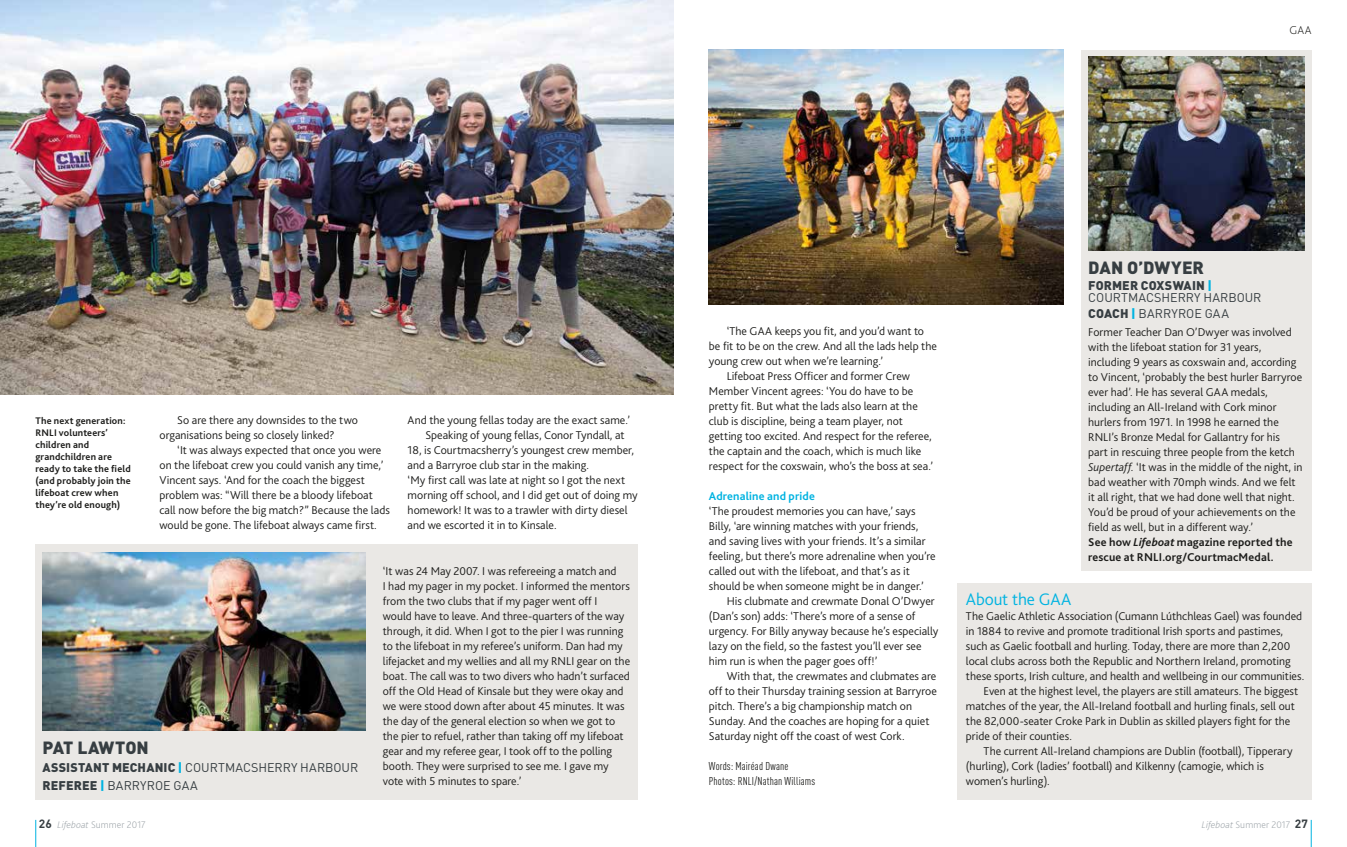
<style>
.page{position:relative;width:1347px;height:847px;background:#fff}
.page>*{position:absolute;margin:0;border:0;box-sizing:border-box;transform-origin:0 0}
.t1{font:900 17.5px "DINOT";color:#373e42}
.t2{font:300 17.5px "Bliss 2";letter-spacing:-.005em;color:#00b3e1}
.t3{font:12.5px/12.2px "DINOT";color:#373e42}
.t4{font:300 11.88px/15px "Bliss 2";color:#1d1d1b}
.t5{font:700 11.88px "Bliss 2";letter-spacing:.01em;color:#00b3e1}
.t6{font:200 11.88px "Bliss 2";color:#1d1d1b}
.t7{font:condensed 11.25px/15px "DINOT";letter-spacing:.01em;color:#1d1d1b}
.t8{font:700 10px/12px "Bliss 2";letter-spacing:.015em;color:#1d1d1b}
.t9{font:200 10px "Bliss 2";letter-spacing:.01em;color:#9da4a9}
.s1{font-weight:900}
.s2{font-weight:900;color:#00b3e1}
.s3{font-style:italic}
.s4{font-weight:700}
.s5{font-weight:700;font-style:italic}
.s6{font-family:"DINOT";font-weight:700;font-size:11.88px;color:#373e42}
</style>
<div class="page">
<svg style="left:35px;top:820px;width:1px;height:27px"></svg>
<svg style="left:1310px;top:820px;width:1px;height:27px"></svg>
<div style="left:957px;top:583px;width:354px;height:217px;background:#eae8e5"></div>
<img style="left:0;top:0;width:673px;height:395px">
<div style="left:1081px;top:50px;width:230px;height:520px;background:#eae8e5"></div>
<img style="left:1088px;top:57px;width:216px;height:193px">
<div style="left:35px;top:545px;width:603px;height:255px;background:#eae8e5"></div>
<img style="left:43px;top:553px;width:323px;height:177px">
<img style="left:709px;top:50px;width:354px;height:255px">
<p class="t6" style="left:1289px;top:23px;width:23px">GAA</p>
<p class="t8" style="left:35px;top:414px;width:97px">The next generation:<br>RNLI volunteers’ children and grandchildren are ready to take the field (and probably join the lifeboat crew when they’re old enough)</p>
<p class="t4" style="left:159px;top:412px;width:200px;text-indent:18px">So are there any downsides to the two organisations being so closely linked?</p>
<p class="t4" style="left:159px;top:442px;width:232px;text-indent:18px">‘It was always expected that once you were on the lifeboat crew you could vanish any time,’ Vincent says. ‘And for the coach the biggest problem was: “Will there be a bloody lifeboat call now before the big match?” Because the lads would be gone. The lifeboat always came first.</p>
<p class="t4" style="left:407px;top:413px;width:224px">And the young fellas today are the exact same.’</p>
<p class="t4" style="left:425px;top:428px;width:201px">Speaking of young fellas, Conor Tyndall, at</p>
<p class="t4" style="left:407px;top:443px;width:228px">18, is Courtmacsherry’s youngest crew member,</p>
<p class="t4" style="left:407px;top:458px;width:183px">and a Barryroe club star in the making.</p>
<p class="t4" style="left:407px;top:473px;width:219px">‘My first call was late at night so I got the next</p>
<p class="t4" style="left:407px;top:488px;width:231px">morning off school, and I did get out of doing my</p>
<p class="t4" style="left:407px;top:503px;width:221px">homework! It was to a trawler with dirty diesel</p>
<p class="t4" style="left:407px;top:518px;width:150px">and we escorted it in to Kinsale.</p>
<h1 class="t1" style="left:43px;top:736px;width:108px">PAT LAWTON</h1>
<p class="t3" style="left:43px;top:758px;width:317px;line-height:18.2px"><span class="s1">ASSISTANT MECHANIC</span> <span class="s2">|</span> COURTMACSHERRY HARBOUR<br><span class="s1">REFEREE</span> <span class="s2">|</span> BARRYROE GAA</p>
<p class="t4" style="left:383px;top:563px;width:249px">‘It was 24 May 2007. I was refereeing a match and<br>I had my pager in my pocket. I informed the mentors from the two clubs that if my pager went off I<br>would have to leave. And three-quarters of the way through, it did. When I got to the pier I was running to the lifeboat in my referee’s uniform. Dan had my lifejacket and my wellies and all my RNLI gear on the boat. The call was to two divers who hadn’t surfaced off the Old Head of Kinsale but they were okay and we were stood down after about 45 minutes. It was the day of the general election so when we got to the pier to refuel, rather than taking off my lifeboat gear and my referee gear, I took off to the polling booth. They were surprised to see me. I gave my vote with 5 minutes to spare.’</p>
<p class="t4" style="left:726px;top:323px;width:199px">‘The GAA keeps you fit, and you’d want to</p>
<p class="t4" style="left:709px;top:338px;width:229px">be fit to be on the crew. And all the lads help the</p>
<p class="t4" style="left:709px;top:353px;width:176px">young crew out when we’re learning.’</p>
<p class="t4" style="left:726px;top:368px;width:185px">Lifeboat Press Officer and former Crew</p>
<p class="t4" style="left:709px;top:383px;width:206px">Member Vincent agrees: ‘You do have to be</p>
<p class="t4" style="left:709px;top:398px;width:210px">pretty fit. But what the lads also learn at the</p>
<p class="t4" style="left:709px;top:413px;width:195px">club is discipline, being a team player, not</p>
<p class="t4" style="left:709px;top:428px;width:224px">getting too excited. And respect for the referee,</p>
<p class="t4" style="left:709px;top:443px;width:214px">the captain and the coach, which is much like</p>
<p class="t4" style="left:709px;top:458px;width:225px">respect for the coxswain, who’s the boss at sea.’</p>
<p class="t5" style="left:709px;top:489px;width:107px">Adrenaline and pride</p>
<p class="t4" style="left:709px;top:503px;width:208px">‘The proudest memories you can have,’ says</p>
<p class="t4" style="left:709px;top:518px;width:211px">Billy, ‘are winning matches with your friends,</p>
<p class="t4" style="left:709px;top:533px;width:218px">and saving lives with your friends. It’s a similar</p>
<p class="t4" style="left:709px;top:548px;width:228px">feeling, but there’s more adrenaline when you’re</p>
<p class="t4" style="left:709px;top:563px;width:202px">called out with the lifeboat, and that’s as it</p>
<p class="t4" style="left:709px;top:578px;width:216px">should be when someone might be in danger.’</p>
<p class="t4" style="left:726px;top:593px;width:210px">His clubmate and crewmate Donal O’Dwyer</p>
<p class="t4" style="left:709px;top:608px;width:208px">(Dan’s son) adds: ‘There’s more of a sense of</p>
<p class="t4" style="left:709px;top:623px;width:231px">urgency. For Billy anyway because he’s especially</p>
<p class="t4" style="left:709px;top:638px;width:214px">lazy on the field, so the fastest you’ll ever see</p>
<p class="t4" style="left:709px;top:653px;width:170px">him run is when the pager goes off!’</p>
<p class="t4" style="left:726px;top:668px;width:211px">With that, the crewmates and clubmates are</p>
<p class="t4" style="left:709px;top:683px;width:229px">off to their Thursday training session at Barryroe</p>
<p class="t4" style="left:709px;top:698px;width:205px">pitch. There’s a big championship match on</p>
<p class="t4" style="left:709px;top:713px;width:222px">Sunday. And the coaches are hoping for a quiet</p>
<p class="t4" style="left:709px;top:728px;width:197px">Saturday night off the coast of west Cork.</p>
<p class="t7" style="left:709px;top:758px;width:108px">Words: Mairéad Dwane<br>Photos: RNLI/Nathan Williams</p>
<h1 class="t1" style="left:1088px;top:256px;width:117px">DAN O’DWYER</h1>
<p class="t3" style="left:1088px;top:279px;width:175px"><span class="s1">FORMER COXSWAIN</span> <span class="s2">|<br></span>COURTMACSHERRY HARBOUR</p>
<p class="t3" style="left:1088px;top:307px;width:142px"><span class="s1">COACH</span> <span class="s2">|</span> BARRYROE GAA</p>
<p class="t4" style="left:1088px;top:325px;width:216px">Former Teacher Dan O’Dwyer was involved with the lifeboat station for 31 years, including 9 years as coxswain and, according to Vincent, ‘probably the best hurler Barryroe ever had’. He has several GAA medals, including an All-Ireland with Cork minor hurlers from 1971. In 1998 he earned the RNLI’s Bronze Medal for Gallantry for his part in rescuing three people from the ketch <span class="s3">Supertaff</span>. ‘It was in the middle of the night, in bad weather with 70mph winds. And we felt it all right, that we had done well that night.<br>You’d be proud of your achievements on the field as well, but in a different way.’<br><span class="s4">See how</span> <span class="s5">Lifeboat</span> <span class="s4">magazine reported the rescue at RNLI.org/CourtmacMedal.</span></p>
<h1 class="t2" style="left:966px;top:588px;width:107px">About the GAA</h1>
<p class="t4" style="left:966px;top:608px;width:338px">The Gaelic Athletic Association (Cumann Lúthchleas Gael) was founded</p>
<p class="t4" style="left:966px;top:623px;width:319px">in 1884 to revive and promote traditional Irish sports and pastimes,</p>
<p class="t4" style="left:966px;top:638px;width:326px">such as Gaelic football and hurling. Today, there are more than 2,200</p>
<p class="t4" style="left:966px;top:653px;width:326px">local clubs across both the Republic and Northern Ireland, promoting</p>
<p class="t4" style="left:966px;top:668px;width:340px">these sports, Irish culture, and health and wellbeing in our communities.</p>
<p class="t4" style="left:983px;top:683px;width:316px">Even at the highest level, the players are still amateurs. The biggest</p>
<p class="t4" style="left:966px;top:698px;width:330px">matches of the year, the All-Ireland football and hurling finals, sell out</p>
<p class="t4" style="left:966px;top:713px;width:326px">the 82,000-seater Croke Park in Dublin as skilled players fight for the</p>
<p class="t4" style="left:966px;top:728px;width:107px">pride of their counties.</p>
<p class="t4" style="left:983px;top:743px;width:310px">The current All-Ireland champions are Dublin (football), Tipperary</p>
<p class="t4" style="left:966px;top:758px;width:299px">(hurling), Cork (ladies’ football) and Kilkenny (camogie, which is</p>
<p class="t4" style="left:966px;top:773px;width:85px">women’s hurling).</p>
<p class="t9" style="left:39px;top:819px;width:108px"><span class="s6">26</span> <span class="s3">Lifeboat</span> Summer 2017</p>
<p class="t9" style="left:1201px;top:819px;width:107px"><span class="s3">Lifeboat</span> Summer 2017 <span class="s6">27</span></p>
</div>
